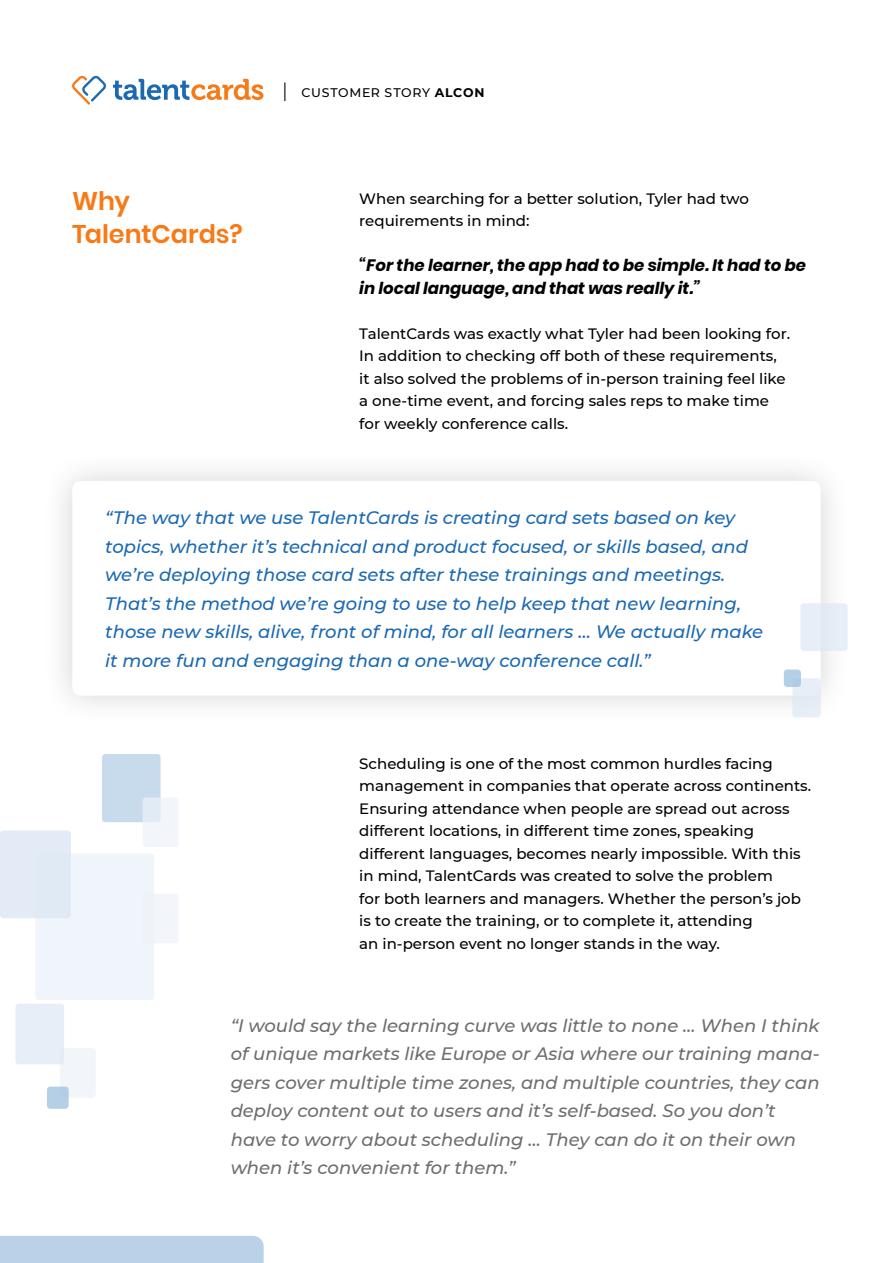
<style>
.page{position:relative;width:893px;height:1263px;background:#fff}
.page>*{position:absolute;margin:0;border:0;box-sizing:border-box;transform-origin:0 0}
.t1{font:600 25.5px/33px "Poppins";color:#f77a17}
.t2{font:italic 500 18px/28.5px "Montserrat";color:#1a69b3}
.t3{font:italic 500 18px/28.5px "Montserrat";color:#6d6e71}
.t4{font:italic 700 16.5px/22.5px "Poppins";color:#000}
.t5{font:500 15px/22.5px "Montserrat";color:#000}
.t6{font:500 12.45px "Montserrat";letter-spacing:.05em;color:#000}
.s1{font-family:"Chivo";font-weight:300;font-size:20.1px}
.s2{font-weight:700}
</style>
<div class="page">
<div style="left:41px;top:450px;width:811px;height:277px;background:#000;opacity:.17"></div>
<div style="left:72px;top:481px;width:749px;height:215px;background:#fff;border-radius:9px"></div>
<div style="left:0;top:1236px;width:264px;height:27px;background:#bad2e8"></div>
<div style="left:792px;top:678px;width:29px;height:39px;background:#e6edf6;border-radius:3px"></div>
<div style="left:784px;top:669px;width:17px;height:18px;background:#b5cfe6;border-radius:3px"></div>
<svg style="left:113px;top:79px;width:150px;height:21px"></svg>
<svg style="left:72px;top:75px;width:34px;height:30px"></svg>
<div style="left:800px;top:603px;width:48px;height:48px;background:#e6eef6;border-radius:3px"></div>
<div style="left:35px;top:853px;width:119px;height:147px;background:#eff5fa;border-radius:3px"></div>
<div style="left:0;top:830px;width:71px;height:88px;background:#dde8f4;border-radius:3px"></div>
<div style="left:102px;top:754px;width:59px;height:68px;background:#c7dbec;border-radius:3px"></div>
<div style="left:60px;top:1048px;width:36px;height:50px;background:#edf3f9;border-radius:3px"></div>
<div style="left:143px;top:894px;width:36px;height:49px;background:#edf3f9;border-radius:3px"></div>
<div style="left:15px;top:1004px;width:49px;height:60px;background:#e7eef7;border-radius:3px"></div>
<div style="left:47px;top:1086px;width:22px;height:23px;background:#b5cfe6;border-radius:3px"></div>
<div style="left:143px;top:797px;width:36px;height:50px;background:linear-gradient(to right,#e7eff7,#f4f7fb);border-radius:3px"></div>
<h1 class="t1" style="left:72px;top:185px;width:172px">Why<br>TalentCards?</h1>
<p class="t6" style="left:283px;top:84px;width:203px"><span class="s1">|</span> CUSTOMER STORY <span class="s2">ALCON</span></p>
<p class="t5" style="left:359px;top:187px;width:391px">When searching for a better solution, Tyler had two requirements in mind:</p>
<p class="t4" style="left:359px;top:254px;width:448px">“For the learner, the app had to be simple. It had to be in local language, and that was really it.”</p>
<p class="t5" style="left:359px;top:322px;width:432px">TalentCards was exactly what Tyler had been looking for.<br>In addition to checking off both of these requirements, it also solved the problems of in-person training feel like a one-time event, and forcing sales reps to make time for weekly conference calls.</p>
<p class="t2" style="left:105px;top:503px;width:659px">“The way that we use TalentCards is creating card sets based on key topics, whether it’s technical and product focused, or skills based, and we’re deploying those card sets after these trainings and meetings.<br>That’s the method we’re going to use to help keep that new learning, those new skills, alive, front of mind, for all learners … We actually make it more fun and engaging than a one-way conference call.”</p>
<p class="t5" style="left:359px;top:751px;width:453px">Scheduling is one of the most common hurdles facing management in companies that operate across continents.<br>Ensuring attendance when people are spread out across different locations, in different time zones, speaking different languages, becomes nearly impossible. With this in mind, TalentCards was created to solve the problem<br>for both learners and managers. Whether the person’s job is to create the training, or to complete it, attending<br>an in-person event no longer stands in the way.</p>
<p class="t3" style="left:231px;top:1010px;width:590px">“I would say the learning curve was little to none … When I think of unique markets like Europe or Asia where our training mana&shy;gers cover multiple time zones, and multiple countries, they can deploy content out to users and it’s self-based. So you don’t have to worry about scheduling … They can do it on their own when it’s convenient for them.”</p>
</div>
